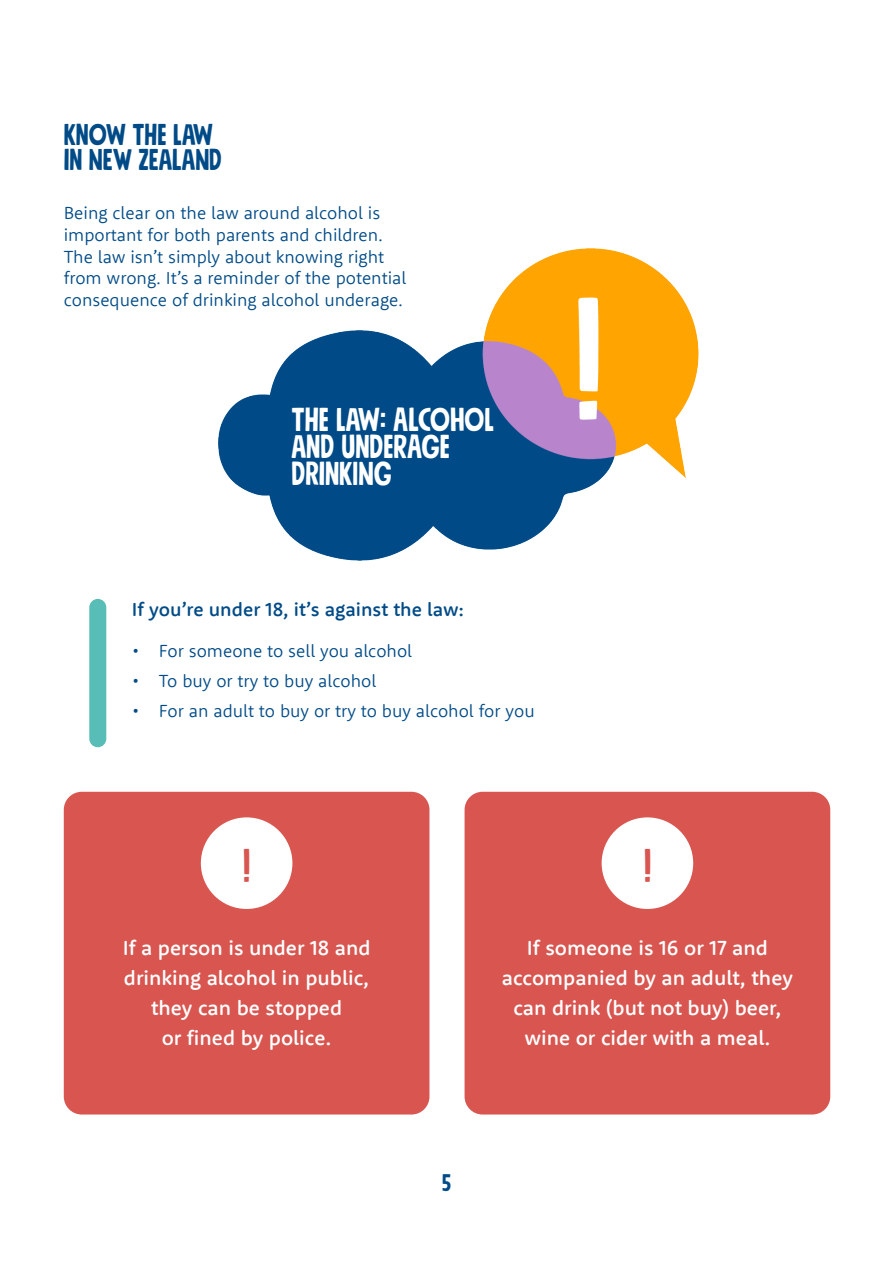
<style>
.page{position:relative;width:893px;height:1263px;background:#fff}
.page>*{position:absolute;margin:0;border:0;box-sizing:border-box;transform-origin:0 0}
.t1{font:45px "Mindset Slim";color:#d95550}
.t2{font:33px/27px "Mindset Slim";color:#fff}
.t3{font:30px/25.5px "Mindset Slim";color:#004b87}
.t4{font:24px "Mindset Slim";color:#004b87}
.t5{font:500 21px/30px "Rooney Sans";color:#fff;text-align:center}
.t6{font:500 19.5px "Rooney Sans";color:#004b87}
.t7{font:300 18px/21.6px "Rooney Sans";color:#004b87}
</style>
<div class="page">
<div style="left:89px;top:599px;width:17px;height:148px;background:#58bdb6;border-radius:9px"></div>
<img style="left:218px;top:248px;width:481px;height:312px">
<div style="left:64px;top:792px;width:365px;height:322px;background:#d95650;border-radius:18px"></div>
<div style="left:201px;top:817px;width:91px;height:92px;background:#fff;border-radius:50%"></div>
<div style="left:465px;top:792px;width:365px;height:322px;background:#d95650;border-radius:18px"></div>
<div style="left:602px;top:817px;width:91px;height:92px;background:#fff;border-radius:50%"></div>
<h3 class="t3" style="left:64px;top:122px;width:160px">KNOW THE LAW<br>IN NEW ZEALAND</h3>
<p class="t7" style="left:64px;top:202px;width:344px">Being clear on the law around alcohol is important for both parents and children.<br>The law isn’t simply about knowing right from wrong. It’s a reminder of the potential consequence of drinking alcohol underage.</p>
<h2 class="t2" style="left:291px;top:405px;width:204px">THE LAW: ALCOHOL<br>AND UNDERAGE<br>DRINKING</h2>
<p class="t6" style="left:132px;top:596px;width:334px">If you’re under 18, it’s against the law:</p>
<p class="t7" style="left:132px;top:639px;width:282px">• For someone to sell you alcohol</p>
<p class="t7" style="left:132px;top:669px;width:246px">• To buy or try to buy alcohol</p>
<p class="t7" style="left:132px;top:699px;width:404px">• For an adult to buy or try to buy alcohol for you</p>
<h1 class="t1" style="left:243px;top:837px;width:10px">!</h1>
<h1 class="t1" style="left:643px;top:837px;width:10px">!</h1>
<p class="t5" style="left:123px;top:932px;width:249px">If a person is under 18 and drinking alcohol in public, they can be stopped<br>or fined by police.</p>
<p class="t5" style="left:502px;top:932px;width:293px">If someone is 16 or 17 and accompanied by an adult, they can drink (but not buy) beer, wine or cider with a meal.</p>
<h3 class="t4" style="left:442px;top:1167px;width:10px">5</h3>
</div>
